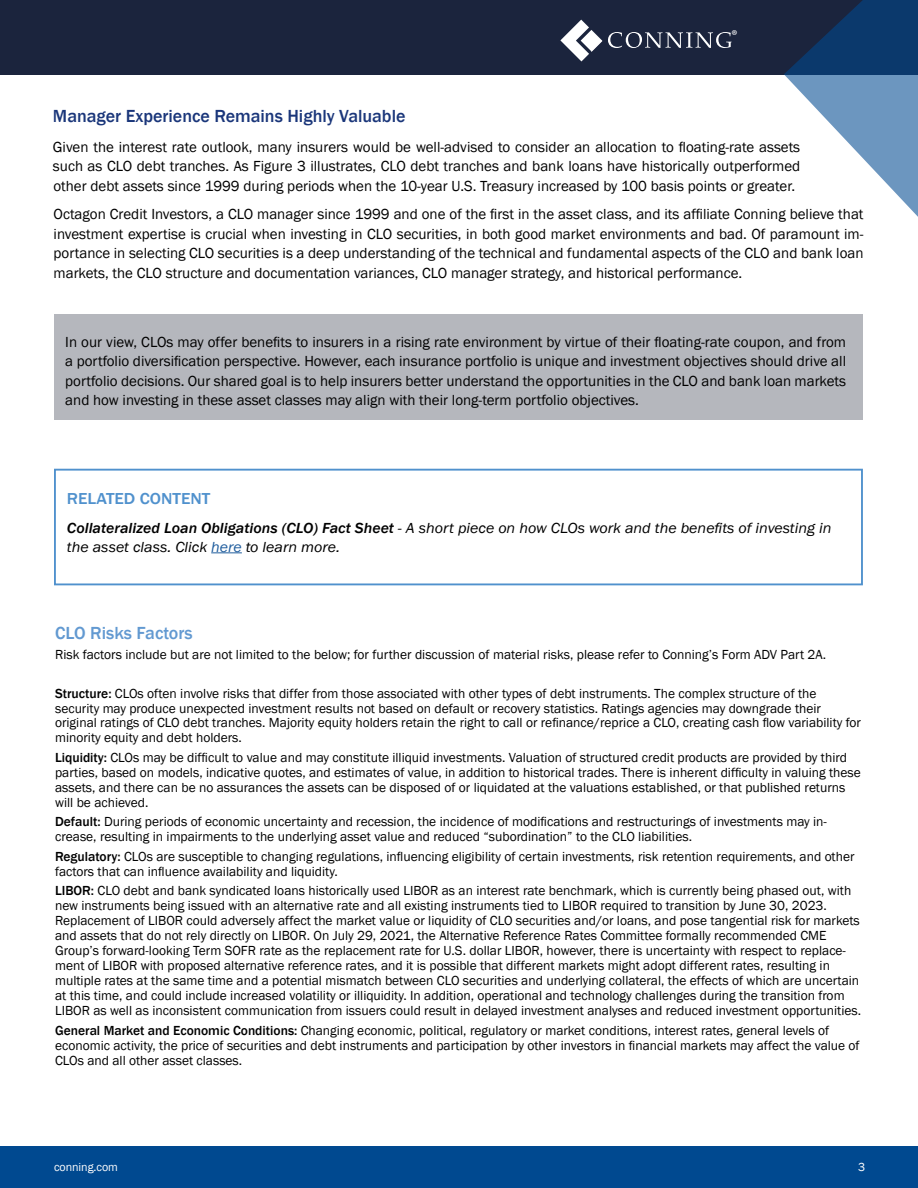
<style>
.page{position:relative;width:918px;height:1188px;background:#fff}
.page>*{position:absolute;margin:0;border:0;box-sizing:border-box;transform-origin:0 0}
.t1{font:500 18px "Franklin Gothic";color:#1a367a}
.t2{font:500 18px "Franklin Gothic";color:#6299d1}
.t3{font:500 16.35px "Franklin Gothic";color:#5091cd;scale:1.07 1}
.t4{font:15px/19.5px "Franklin Gothic";color:#000}
.t5{font:italic 15px/18.9px "Franklin Gothic";color:#000101;scale:1.06 1}
.t6{font:14.4px "Myriad Pro";color:#fff}
.t7{font:13.5px/15px "Franklin Gothic";color:#000101}
.t8{font:12px "Franklin Gothic";letter-spacing:-.005em;color:#fff}
.s1{font-weight:500}
.s2{color:#215e9e}
</style>
<div class="page">
<div style="left:0;top:0;width:918px;height:75px;background:#1b243d"></div>
<svg style="left:784px;top:0;width:134px;height:217px"></svg>
<div style="left:0;top:1147px;width:918px;height:41px;background:#004990"></div>
<svg style="left:608px;top:32px;width:124px;height:16px"></svg>
<svg style="left:560px;top:20px;width:42px;height:41px"></svg>
<div style="left:55px;top:314px;width:808px;height:106px;background:#b5b7bd"></div>
<div style="left:54px;top:469px;width:809px;height:116px;background:#fff;border:2px solid #5091cd"></div>
<hr style="left:211px;top:552px;width:31px;height:1px;background:#215e9e">
<p class="t6" style="left:732px;top:26px;width:8px">®</p>
<h1 class="t1" style="left:53px;top:104px;width:354px">Manager Experience Remains Highly Valuable</h1>
<p class="t4" style="left:53px;top:137px;width:749px">Given the interest rate outlook, many insurers would be well-advised to consider an allocation to floating-rate assets such as CLO debt tranches. As Figure 3 illustrates, CLO debt tranches and bank loans have historically outperformed</p>
<p class="t4" style="left:54px;top:172px;width:812px;line-height:28.5px">other debt assets since 1999 during periods when the 10-year U.S. Treasury increased by 100 basis points or greater.<br>Octagon Credit Investors, a CLO manager since 1999 and one of the first in the asset class, and its affiliate Conning believe that</p>
<p class="t4" style="left:54px;top:224px;width:812px;text-align:justify">investment expertise is crucial when investing in CLO securities, in both good market environments and bad. Of paramount im&shy;portance in selecting CLO securities is a deep understanding of the technical and fundamental aspects of the CLO and bank loan markets, the CLO structure and documentation variances, CLO manager strategy, and historical performance.</p>
<p class="t4" style="left:65px;top:332px;width:782px;text-align:justify">In our view, CLOs may offer benefits to insurers in a rising rate environment by virtue of their floating-rate coupon, and from a portfolio diversification perspective. However, each insurance portfolio is unique and investment objectives should drive all portfolio decisions. Our shared goal is to help insurers better understand the opportunities in the CLO and bank loan markets and how investing in these asset classes may align with their long-term portfolio objectives.</p>
<p class="t3" style="left:67px;top:488px;width:136px">RELATED CONTENT</p>
<p class="t5" style="left:67px;top:519px;width:723px"><span class="s1">Collateralized Loan Obligations (CLO) Fact Sheet</span> - A short piece on how CLOs work and the benefits of investing in the asset class. Click <span class="s2">here</span> to learn more.</p>
<h1 class="t2" style="left:55px;top:622px;width:139px">CLO Risks Factors</h1>
<p class="t7" style="left:55px;top:647px;width:773px">Risk factors include but are not limited to the below; for further discussion of material risks, please refer to Conning’s Form ADV Part 2A.</p>
<p class="t7" style="left:55px;top:686px;width:807px"><span class="s1">Structure:</span> CLOs often involve risks that differ from those associated with other types of debt instruments. The complex structure of the security may produce unexpected investment results not based on default or recovery statistics. Ratings agencies may downgrade their original ratings of CLO debt tranches. Majority equity holders retain the right to call or refinance/reprice a CLO, creating cash flow variability for minority equity and debt holders.</p>
<p class="t7" style="left:55px;top:750px;width:807px"><span class="s1">Liquidity:</span> CLOs may be difficult to value and may constitute illiquid investments. Valuation of structured credit products are provided by third parties, based on models, indicative quotes, and estimates of value, in addition to historical trades. There is inherent difficulty in valuing these assets, and there can be no assurances the assets can be disposed of or liquidated at the valuations established, or that published returns will be achieved.</p>
<p class="t7" style="left:55px;top:815px;width:773px"><span class="s1">Default:</span> During periods of economic uncertainty and recession, the incidence of modifications and restructurings of investments may in&shy;crease, resulting in impairments to the underlying asset value and reduced “subordination” to the CLO liabilities.</p>
<p class="t7" style="left:55px;top:849px;width:801px"><span class="s1">Regulatory:</span> CLOs are susceptible to changing regulations, influencing eligibility of certain investments, risk retention requirements, and other factors that can influence availability and liquidity.</p>
<p class="t7" style="left:55px;top:884px;width:808px"><span class="s1">LIBOR:</span> CLO debt and bank syndicated loans historically used LIBOR as an interest rate benchmark, which is currently being phased out, with new instruments being issued with an alternative rate and all existing instruments tied to LIBOR required to transition by June 30, 2023.<br>Replacement of LIBOR could adversely affect the market value or liquidity of CLO securities and/or loans, and pose tangential risk for markets and assets that do not rely directly on LIBOR. On July 29, 2021, the Alternative Reference Rates Committee formally recommended CME Group’s forward-looking Term SOFR rate as the replacement rate for U.S. dollar LIBOR, however, there is uncertainty with respect to replace&shy;ment of LIBOR with proposed alternative reference rates, and it is possible that different markets might adopt different rates, resulting in multiple rates at the same time and a potential mismatch between CLO securities and underlying collateral, the effects of which are uncertain at this time, and could include increased volatility or illiquidity. In addition, operational and technology challenges during the transition from LIBOR as well as inconsistent communication from issuers could result in delayed investment analyses and reduced investment opportunities.</p>
<p class="t7" style="left:55px;top:1023px;width:806px"><span class="s1">General Market and Economic Conditions:</span> Changing economic, political, regulatory or market conditions, interest rates, general levels of economic activity, the price of securities and debt instruments and participation by other investors in financial markets may affect the value of<br>CLOs and all other asset classes.</p>
<p class="t8" style="left:54px;top:1159px;width:65px">conning.com</p>
<p class="t8" style="left:858px;top:1159px;width:9px">3</p>
</div>
